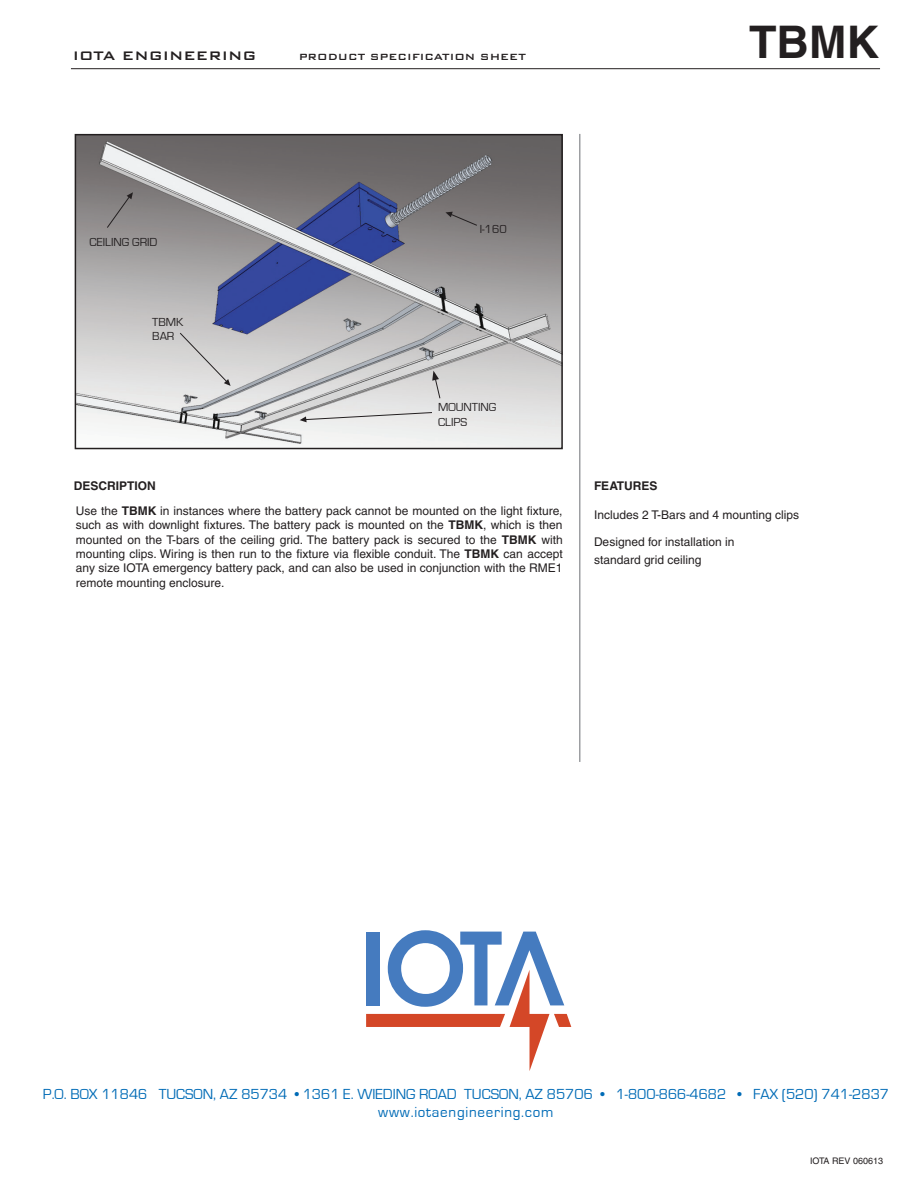
<style>
.page{position:relative;width:918px;height:1188px;background:#fff}
.page>*{position:absolute;margin:0;border:0;box-sizing:border-box;transform-origin:0 0}
.Body_text{font:700 45px "Helvetica";color:#231f20}
.Body_text-2{font:500 16.5px "Bank Gothic BT";color:#231f20}
.Subhead_2{font:15px/18px "Eurostile";color:#006bb6;text-align:center}
.Body_text-3{font:12px/14.4px "Helvetica";color:#231f20;text-align:justify}
.t1{font:12px/14.4px "Eurostile";color:#231f20}
.Body_text-4{font:500 12px "Bank Gothic BT";color:#231f20}
.Body_text-5{font:700 12px "Helvetica";color:#231f20}
.Body_text-6{font:9px "Helvetica";color:#231f20}
.s1{font-weight:700}
</style>
<div class="page">
<hr style="left:71px;top:68px;width:809px;height:1px;background:#231f20">
<hr style="left:579px;top:134px;width:1px;height:628px;background:#9d9fa2">
<svg style="left:366px;top:930px;width:205px;height:141px"></svg>
<img style="left:78px;top:137px;width:482px;height:309px">
<div style="left:75px;top:134px;width:488px;height:315px;border:2px solid #231f20"></div>
<svg style="left:445px;top:212px;width:33px;height:14px"></svg>
<svg style="left:179px;top:332px;width:52px;height:54px"></svg>
<svg style="left:106px;top:192px;width:27px;height:37px"></svg>
<svg style="left:300px;top:412px;width:133px;height:10px"></svg>
<svg style="left:432px;top:371px;width:9px;height:28px"></svg>
<p class="Body_text-2" style="left:73px;top:47px;width:185px">IOTA ENGINEERING</p>
<p class="Body_text-4" style="left:299px;top:50px;width:229px">PRODUCT SPECIFICATION SHEET</p>
<p class="Body_text" style="left:749px;top:15px;width:131px">TBMK</p>
<p class="t1" style="left:90px;top:235px;width:69px">CEILING GRID</p>
<p class="t1" style="left:152px;top:315px;width:33px">TBMK<br>BAR</p>
<p class="t1" style="left:480px;top:222px;width:29px">I-160</p>
<p class="t1" style="left:438px;top:400px;width:60px">MOUNTING<br>CLIPS</p>
<p class="Body_text-5" style="left:74px;top:478px;width:84px">DESCRIPTION</p>
<p class="Body_text-3" style="left:76px;top:503px;width:488px">Use the <span class="s1">TBMK</span> in instances where the battery pack cannot be mounted on the light fixture, such as with downlight fixtures. The battery pack is mounted on the <span class="s1">TBMK</span>, which is then mounted on the T-bars of the ceiling grid. The battery pack is secured to the <span class="s1">TBMK</span> with mounting clips. Wiring is then run to the fixture via flexible conduit. The <span class="s1">TBMK</span> can accept any size IOTA emergency battery pack, and can also be used in conjunction with the RME1 remote mounting enclosure.</p>
<p class="Body_text-5" style="left:594px;top:478px;width:65px">FEATURES</p>
<p class="Body_text-3" style="left:594px;top:508px;width:207px">Includes 2 T-Bars and 4 mounting clips</p>
<p class="Body_text-3" style="left:594px;top:533px;width:142px;line-height:18px">Designed for installation in standard grid ceiling</p>
<p class="Subhead_2" style="left:43px;top:1085px;width:848px">P.O. BOX 11846 TUCSON, AZ 85734 • 1361 E. WIEDING ROAD TUCSON, AZ 85706 • 1-800-866-4682 • FAX (520) 741-2837 www.iotaengineering.com</p>
<p class="Body_text-6" style="left:810px;top:1155px;width:75px">IOTA REV 060613</p>
</div>
